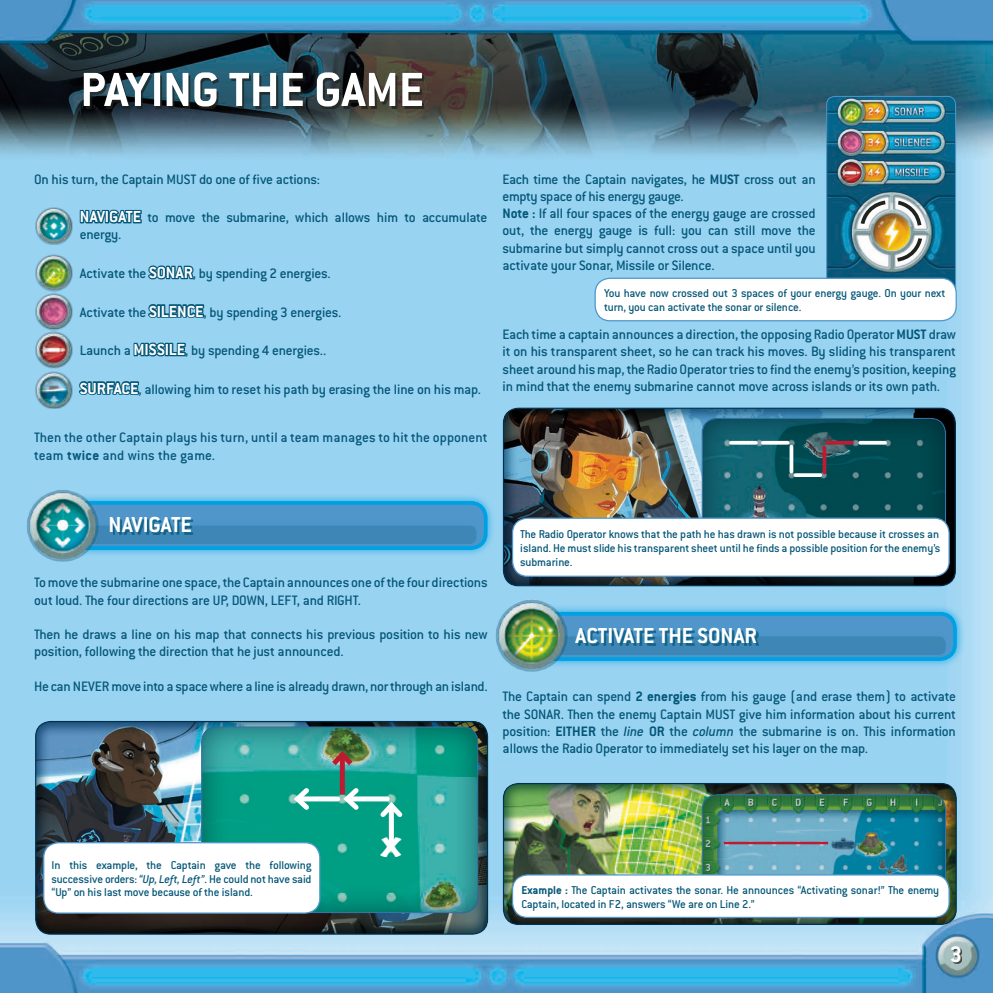
<style>
.page{position:relative;width:993px;height:993px;background:#fff}
.page>*{position:absolute;margin:0;border:0;box-sizing:border-box;transform-origin:0 0}
.t1{font:700 52.5px "Conduit ITC";color:#fff}
.t2{font:expanded 31px "Marker Felt";color:#fff;scale:1.23 1}
.t3{font:700 24.62px "Conduit ITC";color:#fff}
.t4{font:700 23.75px "Conduit ITC";color:#fff}
.t5{font:500 15px/17.2px "Conduit ITC";letter-spacing:-.015em;color:#055778}
.t6{font:500 15px/17.2px "Conduit ITC";letter-spacing:.005em;color:#055778}
.t7{font:500 12.5px/13.8px "Conduit ITC";letter-spacing:-.015em;color:#055778;text-align:justify}
.s1{font-weight:700;font-size:17.5px;color:#fff}
.s2{font-weight:700}
.s3{font-style:italic}
</style>
<div class="page">
<img style="left:0;top:0;width:992px;height:992px">
<div style="left:951px;top:947px;width:10px;height:16px;background:#20221e;opacity:.75"></div>
<div style="left:86px;top:75px;width:338px;height:34px;background:#20221e;opacity:.75"></div>
<svg style="left:78px;top:188px;width:118px;height:105px;background:#89c5e5"></svg>
<svg style="left:146px;top:299px;width:59px;height:24px"></svg>
<svg style="left:77px;top:330px;width:110px;height:78px;background:#81bfde"></svg>
<img style="left:35px;top:207px;width:38px;height:38px">
<img style="left:35px;top:253px;width:38px;height:77px">
<img style="left:35px;top:332px;width:38px;height:37px">
<img style="left:35px;top:371px;width:38px;height:37px">
<div style="left:27px;top:493px;width:468px;height:65px;background:#00a1e3;opacity:.75"></div>
<div style="left:37px;top:503px;width:448px;height:45px;background:#5096ca;border-radius:15px"></div>
<div style="left:35px;top:501px;width:452px;height:49px;border:4px solid #00a1e3;border-radius:15px"></div>
<div style="left:51px;top:517px;width:433px;height:35px;background:#00a1e3;opacity:.75"></div>
<div style="left:60px;top:525px;width:416px;height:19px;background:#3d86b5;border-radius:7px"></div>
<div style="left:113px;top:519px;width:80px;height:15px;background:#055778;opacity:.75"></div>
<img style="left:26px;top:489px;width:73px;height:73px">
<div style="left:496px;top:603px;width:468px;height:66px;background:#00a1e3;opacity:.75"></div>
<div style="left:506px;top:614px;width:448px;height:45px;background:#5096ca;border-radius:15px"></div>
<div style="left:504px;top:612px;width:452px;height:49px;border:4px solid #00a1e3;border-radius:15px"></div>
<div style="left:521px;top:628px;width:432px;height:35px;background:#00a1e3;opacity:.75"></div>
<div style="left:529px;top:636px;width:416px;height:19px;background:#3d86b5;border-radius:7px"></div>
<div style="left:578px;top:630px;width:181px;height:15px;background:#055778;opacity:.75"></div>
<img style="left:495px;top:599px;width:73px;height:74px">
<div style="left:33px;top:719px;width:455px;height:216px;background:#055778;opacity:.75"></div>
<div style="left:501px;top:406px;width:455px;height:181px;background:#055778;opacity:.75"></div>
<div style="left:501px;top:780px;width:456px;height:145px;background:#055778;opacity:.75"></div>
<div style="left:201px;top:724px;width:279px;height:190px;background:#055778;opacity:.75"></div>
<div style="left:701px;top:416px;width:246px;height:131px;background:#055778;opacity:.75"></div>
<div style="left:701px;top:792px;width:246px;height:125px;background:#055778;opacity:.75"></div>
<div style="left:44px;top:842px;width:276px;height:71px;background:#fff;border-radius:15px"></div>
<div style="left:43px;top:842px;width:277px;height:71px;border:1px solid #5096ca;border-radius:15px"></div>
<div style="left:512px;top:518px;width:437px;height:58px;background:#fff;border-radius:15px"></div>
<div style="left:512px;top:517px;width:437px;height:60px;border:1px solid #5096ca;border-radius:15px"></div>
<div style="left:512px;top:874px;width:437px;height:43px;background:#fff;border-radius:15px"></div>
<div style="left:512px;top:874px;width:437px;height:44px;border:1px solid #5096ca;border-radius:15px"></div>
<img style="left:826px;top:96px;width:129px;height:187px">
<div style="left:826px;top:96px;width:129px;height:200px;border:1px solid #5096ca;border-radius:8px"></div>
<div style="left:595px;top:278px;width:361px;height:43px;background:#fff;border-radius:15px"></div>
<div style="left:594px;top:277px;width:362px;height:44px;border:1px solid #5096ca;border-radius:15px"></div>
<div style="left:389px;top:805px;width:5px;height:40px;background:#fff"></div>
<svg style="left:376px;top:798px;width:31px;height:23px"></svg>
<div style="left:347px;top:796px;width:40px;height:5px;background:#fff"></div>
<svg style="left:340px;top:783px;width:23px;height:31px"></svg>
<div style="left:297px;top:796px;width:40px;height:5px;background:#fff"></div>
<svg style="left:290px;top:783px;width:23px;height:31px"></svg>
<div style="left:340px;top:754px;width:5px;height:40px;background:#bd1b32"></div>
<svg style="left:327px;top:747px;width:31px;height:23px"></svg>
<img style="left:858px;top:198px;width:65px;height:31px">
<svg style="left:893px;top:235px;width:31px;height:29px"></svg>
<hr style="left:731px;top:441px;width:24px;height:3px;background:#fff">
<hr style="left:762px;top:441px;width:25px;height:3px;background:#fff">
<svg style="left:795px;top:473px;width:25px;height:4px"></svg>
<hr style="left:827px;top:441px;width:25px;height:3px;background:#bd1b32">
<svg style="left:822px;top:447px;width:4px;height:25px"></svg>
<svg style="left:789px;top:447px;width:4px;height:24px"></svg>
<hr style="left:860px;top:441px;width:25px;height:3px;background:#fff">
<img style="left:831px;top:836px;width:24px;height:13px">
<hr style="left:724px;top:841px;width:104px;height:3px;background:#bd1b32">
<h1 class="t1" style="left:80px;top:59px;width:345px">PAYING THE GAME</h1>
<p class="t5" style="left:34px;top:170px;width:287px">On his turn, the Captain MUST do one of five actions:</p>
<p class="t5" style="left:80px;top:209px;width:409px"><span class="s1">NAVIGATE</span> to move the submarine, which allows him to accumulate energy.</p>
<p class="t5" style="left:80px;top:264px;width:252px">Activate the <span class="s1">SONAR</span>, by spending 2 energies.</p>
<p class="t5" style="left:80px;top:303px;width:263px">Activate the <span class="s1">SILENCE</span>, by spending 3 energies.</p>
<p class="t5" style="left:80px;top:341px;width:248px">Launch a <span class="s1">MISSILE</span>, by spending 4 energies..</p>
<p class="t5" style="left:80px;top:380px;width:403px"><span class="s1">SURFACE</span>, allowing him to reset his path by erasing the line on his map.</p>
<p class="t6" style="left:34px;top:429px;width:455px">Then the other Captain plays his turn, until a team manages to hit the opponent team <span class="s2">twice</span> and wins the game.</p>
<p class="t5" style="left:502px;top:170px;width:314px">Each time the Captain navigates, he <span class="s2">MUST</span> cross out an empty space of his energy gauge.<br><span class="s2">Note :</span> If all four spaces of the energy gauge are crossed out, the energy gauge is full: you can still move the submarine but simply cannot cross out a space until you activate your Sonar, Missile or Silence.</p>
<p class="t7" style="left:604px;top:286px;width:343px">You have now crossed out 3 spaces of your energy gauge. On your next turn, you can activate the sonar or silence.</p>
<p class="t5" style="left:502px;top:325px;width:455px;text-align:justify">Each time a captain announces a direction, the opposing Radio Operator <span class="s2">MUST</span> draw it on his transparent sheet, so he can track his moves. By sliding his transparent sheet around his map, the Radio Operator tries to find the enemy’s position, keeping in mind that the enemy submarine cannot move across islands or its own path.</p>
<h3 class="t4" style="left:109px;top:510px;width:85px">NAVIGATE</h3>
<p class="t5" style="left:34px;top:574px;width:455px">To move the submarine one space, the Captain announces one of the four directions out loud. The four directions are UP, DOWN, LEFT, and RIGHT.</p>
<p class="t5" style="left:34px;top:625px;width:455px">Then he draws a line on his map that connects his previous position to his new position, following the direction that he just announced.</p>
<p class="t5" style="left:34px;top:677px;width:455px">He can NEVER move into a space where a line is already drawn, nor through an island.</p>
<p class="t7" style="left:520px;top:527px;width:421px">The Radio Operator knows that the path he has drawn is not possible because it crosses an island. He must slide his transparent sheet until he finds a possible position for the enemy’s submarine.</p>
<h3 class="t4" style="left:575px;top:621px;width:183px">ACTIVATE THE SONAR</h3>
<p class="t5" style="left:502px;top:688px;width:455px;text-align:justify">The Captain can spend <span class="s2">2 energies</span> from his gauge (and erase them) to activate the SONAR. Then the enemy Captain MUST give him information about his current position: <span class="s2">EITHER</span> the <span class="s3">line</span> <span class="s2">OR</span> the <span class="s3">column</span> the submarine is on. This information allows the Radio Operator to immediately set his layer on the map.</p>
<p class="t7" style="left:51px;top:858px;width:261px">In this example, the Captain gave the following successive orders: <span class="s3">“Up, Left, Left”</span>. He could not have said “Up” on his last move because of the island.</p>
<h2 class="t2" style="left:380px;top:820px;width:19px">x</h2>
<p class="t7" style="left:521px;top:883px;width:419px"><span class="s2">Example :</span> The Captain activates the sonar. He announces “Activating sonar!” The enemy<br>Captain, located in F2, answers “We are on Line 2.”</p>
<h3 class="t3" style="left:949px;top:940px;width:14px">3</h3>
</div>
